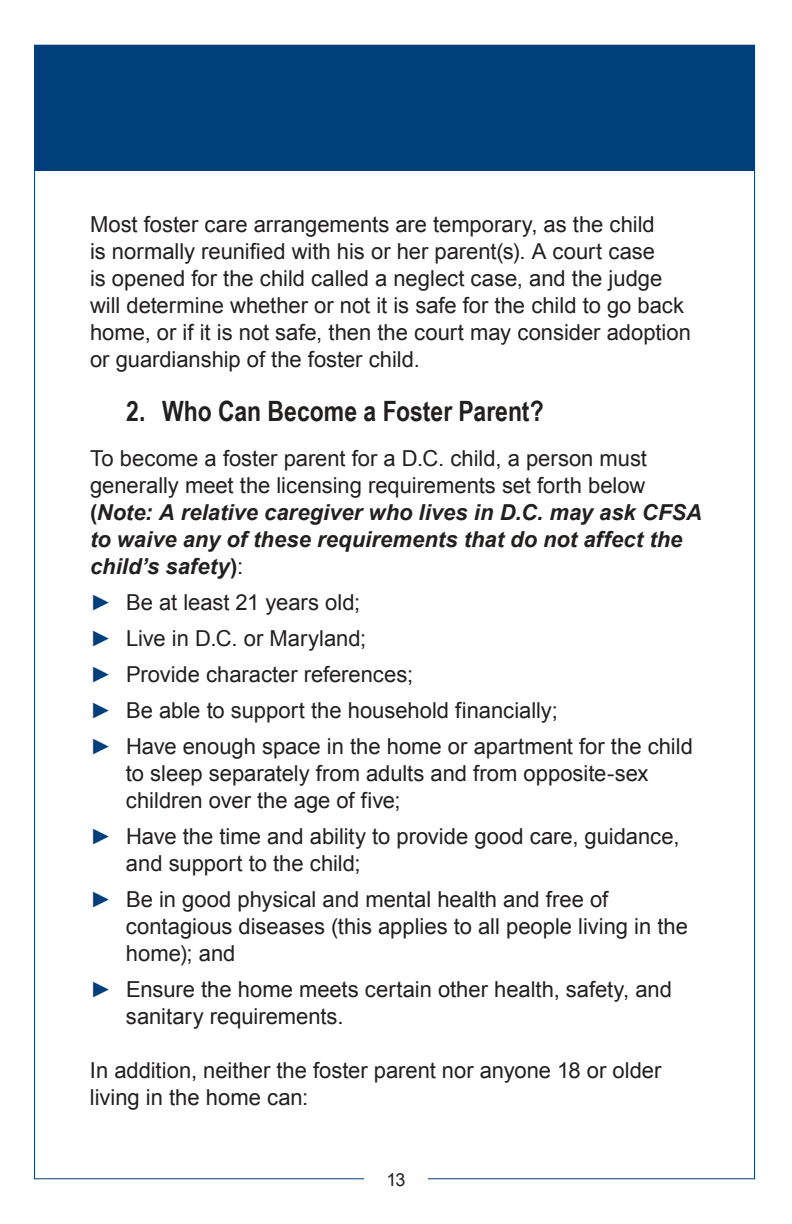
<style>
.page{position:relative;width:792px;height:1224px;background:#fff}
.page>*{position:absolute;margin:0;border:0;box-sizing:border-box;transform-origin:0 0}
.t1{font:700 28px "Arial Narrow";color:#221f1f}
.t2{font:22px/27px "Arial";color:#221f1f}
.t3{font:italic 700 22px/27px "Arial";color:#221f1f}
.t4{font:18px "Arial";color:#221f1f}
.s1{font-weight:400;font-style:normal}
.s2{font-style:normal}
.s3{color:#003e7c}
</style>
<div class="page">
<div style="left:35px;top:45px;width:720px;height:126px;background:#003e7c"></div>
<p class="t2" style="left:90px;top:212px;width:602px">Most foster care arrangements are temporary, as the child<br>is normally reunified with his or her parent(s). A court case<br>is opened for the child called a neglect case, and the judge will determine whether or not it is safe for the child to go back home, or if it is not safe, then the court may consider adoption or guardianship of the foster child.</p>
<p class="t1" style="left:126px;top:401px;width:419px">2. Who Can Become a Foster Parent?</p>
<p class="t3" style="left:90px;top:447px;width:613px"><span class="s1">To become a foster parent for a D.C. child, a person must generally meet the licensing requirements set forth below </span><span class="s2">(</span>Note: A relative caregiver who lives in D.C. may ask CFSA to waive any of these requirements that do not affect the child’s safety<span class="s2">)</span><span class="s1">:</span></p>
<p class="t2" style="left:90px;top:586px;width:604px;line-height:36px"><span class="s3">►</span> Be at least 21 years old;<br><span class="s3">►</span> Live in D.C. or Maryland;<br><span class="s3">►</span> Provide character references;<br><span class="s3">►</span> Be able to support the household financially;<br><span class="s3">►</span> Have enough space in the home or apartment for the child</p>
<p class="t2" style="left:126px;top:761px;width:524px">to sleep separately from adults and from opposite-sex children over the age of five;</p>
<p class="t2" style="left:126px;top:824px;width:555px;text-indent:-36px"><span class="s3">►</span> Have the time and ability to provide good care, guidance, and support to the child;</p>
<p class="t2" style="left:126px;top:887px;width:564px;text-indent:-36px"><span class="s3">►</span> Be in good physical and mental health and free of contagious diseases (this applies to all people living in the home); and</p>
<p class="t2" style="left:126px;top:977px;width:547px;text-indent:-36px"><span class="s3">►</span> Ensure the home meets certain other health, safety, and sanitary requirements.</p>
<p class="t2" style="left:90px;top:1058px;width:573px">In addition, neither the foster parent nor anyone 18 or older living in the home can:</p>
<p class="t4" style="left:386px;top:1172px;width:21px">13</p>
</div>
